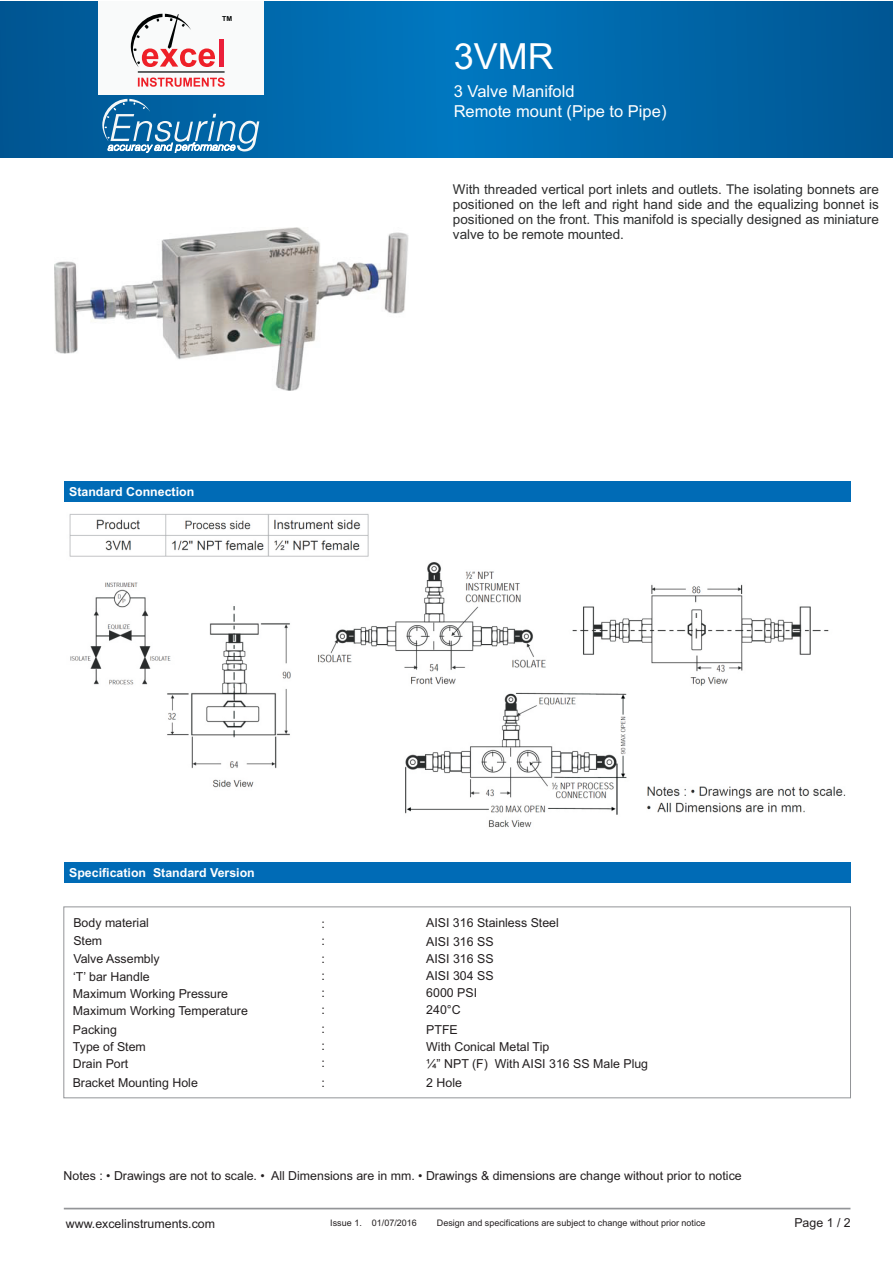
<style>
.page{position:relative;width:893px;height:1263px;background:#fff}
.page>*{position:absolute;margin:0;border:0;box-sizing:border-box;transform-origin:0 0}
.t1{font:36px "Arial";color:#fff}
.t2{font:16.5px/20.7px "Arial";color:#fff}
.t3{font:13.5px/15.1px "Arial";color:#2c2d2d;text-align:justify}
.t4{font:12.3px/17.9px "Arial";color:#231f20}
.t5{font:700 12.3px "Arial";color:#fff}
.t6{font:9px "Arial";color:#231f20}
.t7{font:700 6.9px "Arial";color:#010303}
</style>
<div class="page">
<svg style="left:0;top:1px;width:893px;height:157px;background:#0066a9"></svg>
<hr style="left:64px;top:1208px;width:786px;height:1px;background:#939598">
<div style="left:64px;top:481px;width:786px;height:21px;background:#006bb6"></div>
<div style="left:64px;top:906px;width:787px;height:192px;border:1px solid #939598"></div>
<div style="left:99px;top:1px;width:165px;height:94px;background:#f9fafa"></div>
<hr style="left:219px;top:39px;width:4px;height:28px;background:#eb1f3a">
<svg style="left:131px;top:14px;width:84px;height:53px"></svg>
<hr style="left:138px;top:71px;width:87px;height:2px;background:#040808">
<svg style="left:138px;top:78px;width:87px;height:9px"></svg>
<svg style="left:102px;top:99px;width:157px;height:58px;background:#307fb3"></svg>
<div style="left:64px;top:862px;width:786px;height:21px;background:#006bb6"></div>
<img style="left:54px;top:227px;width:354px;height:164px">
<img style="left:69px;top:514px;width:777px;height:313px">
<p class="t7" style="left:222px;top:16px;width:11px">TM</p>
<p class="t5" style="left:69px;top:487px;width:127px">Standard Connection</p>
<p class="t5" style="left:69px;top:868px;width:187px">Specification Standard Version</p>
<h1 class="t1" style="left:454px;top:43px;width:102px">3VMR</h1>
<h2 class="t2" style="left:454px;top:82px;width:214px">3 Valve Manifold<br>Remote mount (Pipe to Pipe)</h2>
<p class="t3" style="left:453px;top:183px;width:427px">With threaded vertical port inlets and outlets. The isolating bonnets are positioned on the left and right hand side and the equalizing bonnet is positioned on the front. This manifold is specially designed as miniature valve to be remote mounted.</p>
<p class="t4" style="left:73px;top:915px;width:88px">Body material<br>Stem<br>Valve Assembly</p>
<p class="t4" style="left:426px;top:915px;width:134px">AISI 316 Stainless Steel<br>AISI 316 SS<br>AISI 316 SS</p>
<p class="t4" style="left:322px;top:915px;width:5px;text-align:justify">: : :</p>
<p class="t4" style="left:73px;top:968px;width:78px">‘T’ bar Handle</p>
<p class="t4" style="left:322px;top:968px;width:5px">:</p>
<p class="t4" style="left:426px;top:968px;width:69px">AISI 304 SS</p>
<p class="t4" style="left:73px;top:985px;width:157px">Maximum Working Pressure</p>
<p class="t4" style="left:322px;top:985px;width:5px">:</p>
<p class="t4" style="left:426px;top:985px;width:52px">6000 PSI</p>
<p class="t4" style="left:73px;top:1002px;width:176px">Maximum Working Temperature</p>
<p class="t4" style="left:322px;top:1002px;width:5px">:</p>
<p class="t4" style="left:426px;top:1002px;width:36px">240°C</p>
<p class="t4" style="left:73px;top:1021px;width:46px">Packing</p>
<p class="t4" style="left:322px;top:1021px;width:5px">:</p>
<p class="t4" style="left:426px;top:1021px;width:33px">PTFE</p>
<p class="t4" style="left:73px;top:1038px;width:74px">Type of Stem</p>
<p class="t4" style="left:322px;top:1038px;width:5px">:</p>
<p class="t4" style="left:426px;top:1038px;width:125px">With Conical Metal Tip</p>
<p class="t4" style="left:73px;top:1056px;width:57px">Drain Port</p>
<p class="t4" style="left:322px;top:1055px;width:5px">:</p>
<p class="t4" style="left:426px;top:1055px;width:223px">¼” NPT (F) With AISI 316 SS Male Plug</p>
<p class="t4" style="left:73px;top:1075px;width:127px">Bracket Mounting Hole</p>
<p class="t4" style="left:322px;top:1074px;width:5px">:</p>
<p class="t4" style="left:426px;top:1074px;width:37px">2 Hole</p>
<p class="t4" style="left:64px;top:1167px;width:680px">Notes : • Drawings are not to scale. • All Dimensions are in mm. • Drawings &amp; dimensions are change without prior to notice</p>
<p class="t4" style="left:66px;top:1216px;width:151px">www.excelinstruments.com</p>
<p class="t6" style="left:330px;top:1219px;width:88px">Issue 1. 01/07/2016</p>
<p class="t6" style="left:437px;top:1219px;width:270px">Design and specifications are subject to change without prior notice</p>
<p class="t4" style="left:794px;top:1215px;width:58px">Page 1 / 2</p>
</div>
